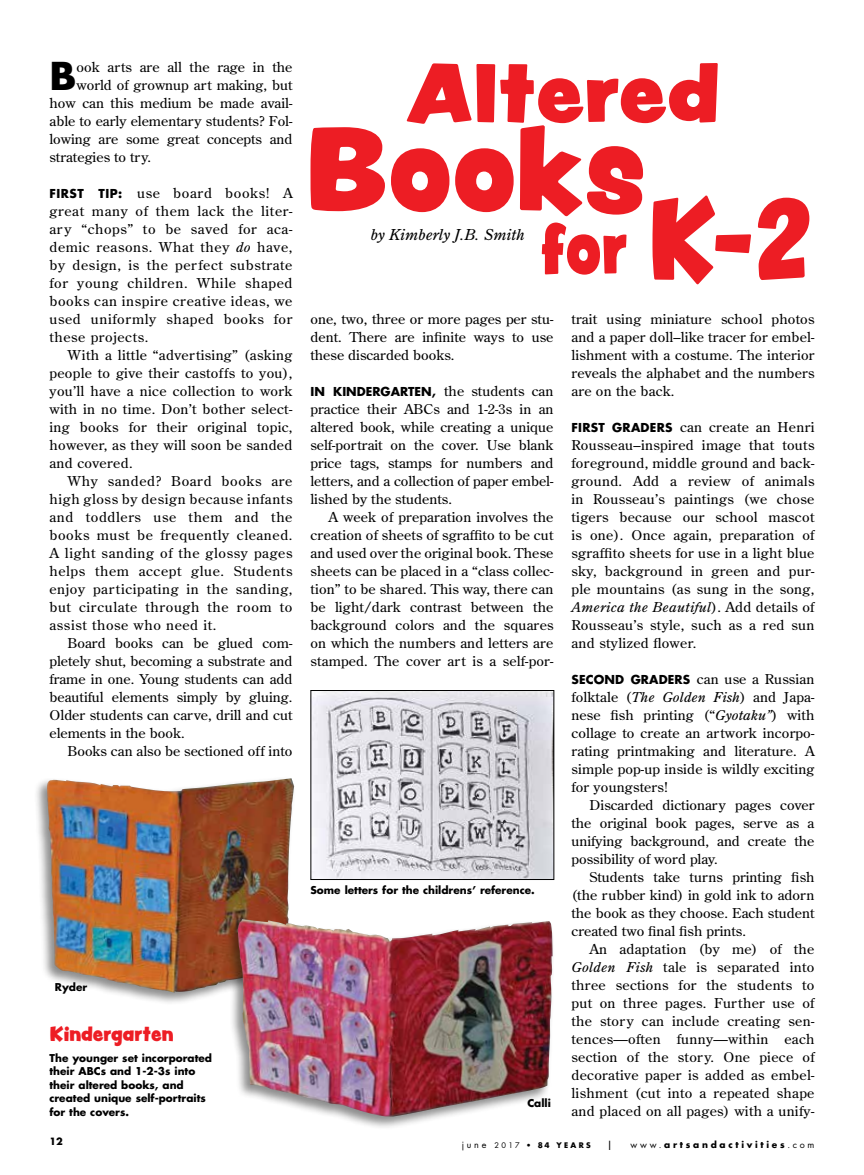
<style>
.page{position:relative;width:864px;height:1175px;background:#fff}
.page>*{position:absolute;margin:0;border:0;box-sizing:border-box;transform-origin:0 0}
.t1{font:700 37.35px "Futura";color:#000;scale:1.07 1}
.t2{font:18px "Peachy Keen JF";color:#ed1d24}
.t3{font:italic 15px "Century Old Style";color:#000;scale:1.07 1}
.t4{font:13.5px/18px "Century Old Style";letter-spacing:.01em;color:#000;text-align:justify;scale:1.07 1}
.t5{font:700 12px "Futura";color:#000}
.t6{font:700 10.5px/13.5px "Futura";color:#000}
.t7{font:700 9.75px "Futura";color:#000}
.t8{font:700 9px "Futura";letter-spacing:.3em;color:#000}
.t9{font:700 7.5px "Futura";letter-spacing:.3em;color:#000}
.s1{font-family:"Futura";font-weight:700;font-size:12px}
.s2{font-style:italic}
.s3{font-family:"Century Old Style";font-weight:400;font-size:13.5px}
.s4{font-weight:400;font-size:9px}
.s5{font-weight:400}
</style>
<div class="page">
<svg style="left:758px;top:198px;width:51px;height:82px"></svg>
<svg style="left:310px;top:127px;width:75px;height:84px"></svg>
<svg style="left:391px;top:63px;width:360px;height:222px"></svg>
<img style="left:312px;top:692px;width:240px;height:186px">
<div style="left:310px;top:690px;width:244px;height:190px;border:1px solid #000"></div>
<div style="left:34px;top:776px;width:263px;height:229px;background:#000;opacity:.45"></div>
<img style="left:47px;top:778px;width:247px;height:214px">
<div style="left:225px;top:917px;width:331px;height:212px;background:#000;opacity:.45"></div>
<img style="left:238px;top:919px;width:315px;height:197px">
<h1 class="t1" style="left:50px;top:50px;width:27px">B</h1>
<p class="t4" style="left:77px;top:58px;width:203px">ook arts are all the rage in the</p>
<p class="t4" style="left:77px;top:76px;width:203px">world of grownup art making, but</p>
<p class="t4" style="left:50px;top:94px;width:229px">how can this medium be made avail-</p>
<p class="t4" style="left:50px;top:112px;width:229px">able to early elementary students? Fol-</p>
<p class="t4" style="left:50px;top:130px;width:229px">lowing are some great concepts and</p>
<p class="t4" style="left:50px;top:148px;width:96px">strategies to try.</p>
<p class="t4" style="left:50px;top:184px;width:229px"><span class="s1">FIRST TIP:</span> use board books! A great many of them lack the liter&shy;ary “chops” to be saved for aca&shy;demic reasons. What they <span class="s2">do</span> have, by design, is the perfect substrate for young children. While shaped books can inspire creative ideas, we used uniformly shaped books for these projects.</p>
<p class="t4" style="left:50px;top:346px;width:229px;text-indent:18px">With a little “advertising” (asking people to give their castoffs to you), you’ll have a nice collection to work with in no time. Don’t bother select&shy;ing books for their original topic, however, as they will soon be sanded and covered.</p>
<p class="t4" style="left:50px;top:472px;width:229px;text-indent:18px">Why sanded? Board books are high gloss by design because infants and toddlers use them and the books must be frequently cleaned.<br>A light sanding of the glossy pages helps them accept glue. Students enjoy participating in the sanding, but circulate through the room to assist those who need it.</p>
<p class="t4" style="left:50px;top:634px;width:229px;text-indent:18px">Board books can be glued com&shy;pletely shut, becoming a substrate and frame in one. Young students can add beautiful elements simply by gluing.<br>Older students can carve, drill and cut elements in the book.</p>
<p class="t4" style="left:67px;top:742px;width:212px">Books can also be sectioned off into</p>
<p class="t6" style="left:55px;top:980px;width:34px">Ryder</p>
<h2 class="t2" style="left:50px;top:1020px;width:126px">Kindergarten</h2>
<p class="t6" style="left:50px;top:1050px;width:164px">The younger set incorporated their ABCs and 1-2-3s into their altered books, and created unique self-portraits for the covers.</p>
<p class="t3" style="left:371px;top:225px;width:145px">by Kimberly J.B. Smith</p>
<p class="t4" style="left:310px;top:310px;width:229px">one, two, three or more pages per stu&shy;dent. There are infinite ways to use these discarded books.</p>
<p class="t5" style="left:310px;top:383px;width:245px">IN KINDERGARTEN, <span class="s3">the students can</span></p>
<p class="t4" style="left:310px;top:400px;width:229px">practice their ABCs and 1-2-3s in an altered book, while creating a unique self-portrait on the cover. Use blank price tags, stamps for numbers and letters, and a collection of paper embel&shy;lished by the students.</p>
<p class="t4" style="left:310px;top:508px;width:229px;text-indent:18px">A week of preparation involves the creation of sheets of sgraffito to be cut and used over the original book. These sheets can be placed in a “class collec&shy;tion” to be shared. This way, there can be light/dark contrast between the background colors and the squares on which the numbers and letters are stamped. The cover art is a self-por-</p>
<p class="t6" style="left:310px;top:883px;width:226px">Some letters for the childrens’ reference.</p>
<p class="t6" style="left:527px;top:1095px;width:25px">Calli</p>
<p class="t4" style="left:572px;top:310px;width:229px">trait using miniature school photos and a paper doll–like tracer for embel&shy;lishment with a costume. The interior reveals the alphabet and the numbers are on the back.</p>
<p class="t4" style="left:572px;top:418px;width:229px"><span class="s1">FIRST GRADERS</span> can create an Henri Rousseau–inspired image that touts foreground, middle ground and back&shy;ground. Add a review of animals in Rousseau’s paintings (we chose tigers because our school mascot is one). Once again, preparation of sgraffito sheets for use in a light blue sky, background in green and pur&shy;ple mountains (as sung in the song, <span class="s2">America the Beautiful</span>). Add details of Rousseau’s style, such as a red sun and stylized flower.</p>
<p class="t4" style="left:571px;top:670px;width:229px"><span class="s1">SECOND GRADERS</span> can use a Russian folktale (<span class="s2">The Golden Fish</span>) and Japa&shy;nese fish printing (“<span class="s2">Gyotaku”</span>) with collage to create an artwork incorpo&shy;rating printmaking and literature. A simple pop-up inside is wildly exciting for youngsters!</p>
<p class="t4" style="left:572px;top:796px;width:229px;text-indent:18px">Discarded dictionary pages cover the original book pages, serve as a unifying background, and create the possibility of word play.</p>
<p class="t4" style="left:572px;top:868px;width:229px;text-indent:18px">Students take turns printing fish (the rubber kind) in gold ink to adorn the book as they choose. Each student created two final fish prints.</p>
<p class="t4" style="left:572px;top:940px;width:229px;text-indent:18px">An adaptation (by me) of the <span class="s2">Golden Fish</span> tale is separated into three sections for the students to put on three pages. Further use of the story can include creating sen&shy;tences—often funny—within each section of the story. One piece of decorative paper is added as embel&shy;lishment (cut into a repeated shape and placed on all pages) with a unify-</p>
<p class="t7" style="left:50px;top:1134px;width:15px">12</p>
<p class="t9" style="left:462px;top:1139px;width:130px"><span class="s4">june</span> <span class="s5">2017 •</span> 84 YEARS</p>
<p class="t8" style="left:631px;top:1138px;width:185px"><span class="s5">www.</span>artsandactivities<span class="s5">.com</span></p>
</div>
